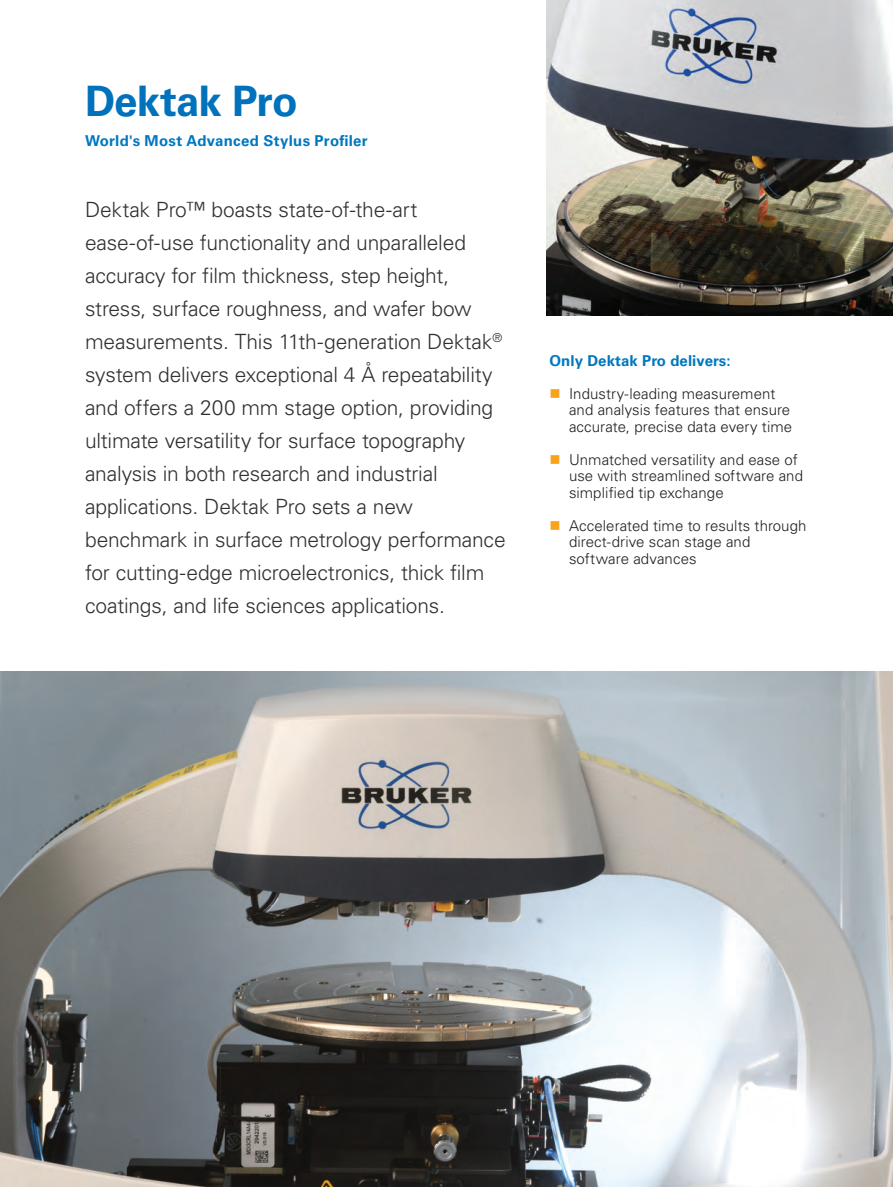
<style>
.page{position:relative;width:893px;height:1187px;background:#fff}
.page>*{position:absolute;margin:0;border:0;box-sizing:border-box;transform-origin:0 0}
.Headline_blau{font:700 42px "Univers LT Std";letter-spacing:-.02em;color:#0072bc}
.Brochure_gray_intro_body{font:300 21px/33px "Univers LT Std";letter-spacing:-.01em;color:#2f3230}
.t1{font:300 15px/16.5px "Univers LT Std";letter-spacing:.005em;color:#231f20}
.Subhead{font:700 15px "Univers LT Std";letter-spacing:.015em;color:#0077c0}
</style>
<div class="page">
<img style="left:0;top:671px;width:893px;height:515px">
<img style="left:546px;top:0;width:347px;height:315px">
<p class="Headline_blau" style="left:85px;top:76px;width:214px">Dektak Pro</p>
<p class="Subhead" style="left:85px;top:132px;width:284px">World's Most Advanced Stylus Profiler</p>
<p class="Brochure_gray_intro_body" style="left:85px;top:193px;width:422px">Dektak Pro™ boasts state-of-the-art ease-of-use functionality and unparalleled accuracy for film thickness, step height, stress, surface roughness, and wafer bow measurements. This 11th-generation Dektak<sup>® </sup>system delivers exceptional 4 Å repeatability and offers a 200 mm stage option, providing ultimate versatility for surface topography analysis in both research and industrial applications. Dektak Pro sets a new benchmark in surface metrology performance for cutting-edge microelectronics, thick film coatings, and life sciences applications.</p>
<p class="Subhead" style="left:549px;top:351px;width:183px">Only Dektak Pro delivers:</p>
<p class="t1" style="left:569px;top:385px;width:225px">Industry-leading measurement and analysis features that ensure accurate, precise data every time</p>
<p class="t1" style="left:569px;top:451px;width:236px">Unmatched versatility and ease of use with streamlined software and simplified tip exchange</p>
<p class="t1" style="left:569px;top:517px;width:239px">Accelerated time to results through direct-drive scan stage and software advances</p>
</div>
